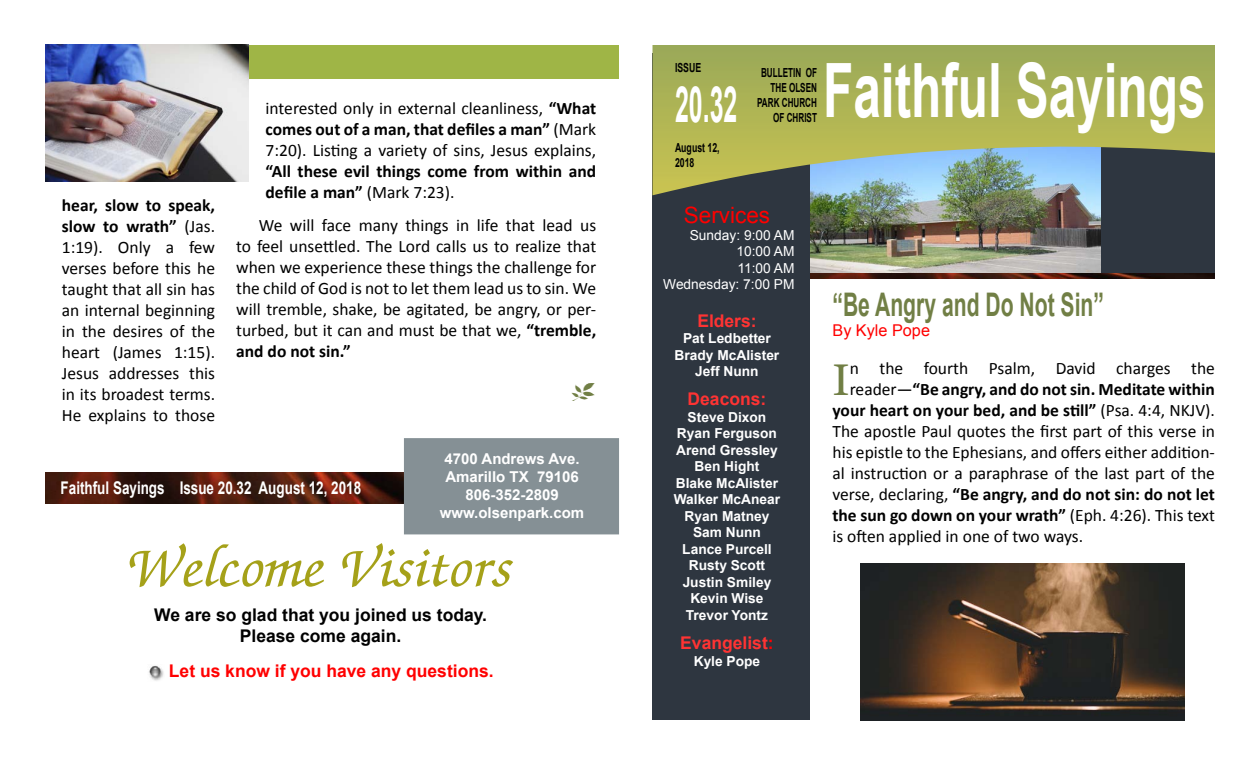
<style>
.page{position:relative;width:1260px;height:765px;background:#fff}
.page>*{position:absolute;margin:0;border:0;box-sizing:border-box;transform-origin:0 0}
.t1{font:700 75px "Arial";color:#fff;scale:.66 1}
.t2{font:italic 500 62.5px "Zapf Chancery";color:#a5a119}
.t3{font:700 50px "Arial";color:#fff;scale:.5 1}
.t4{font:44.38px "Georgia";color:#717f45}
.t5{font:700 32.5px "Arial";color:#717f45;scale:.65 1}
.t6{font:22.5px "Arial";color:#f00}
.t7{font:17.5px/21px "Calibri";color:#000;text-align:justify}
.t8{font:700 17.5px/21px "Calibri";color:#000}
.t9{font:700 17.5px/21px "Arial";color:#000;text-align:center}
.t10{font:700 17.5px "Arial";color:#fff;scale:.77 1}
.t11{font:700 17.5px "Arial";color:#f00}
.t12{font:700 17.5px "Arial";color:#f33}
.t13{font:16.25px "Arial";color:#f00}
.t14{font:700 15px/18px "Arial";color:#fff;text-align:center}
.t15{font:700 13.75px/16.5px "Arial";color:#fff;text-align:center}
.t16{font:13.75px/16.5px "Arial";color:#fff;text-align:right}
.t17{font:700 12.5px/15px "Arial";color:#000;text-align:right;scale:.65 1}
.t18{font:700 12.5px/15px "Arial";color:#000;scale:.7 1}
.s1{font-weight:700}
.s2{font-weight:400}
.s3{color:#f00}
</style>
<div class="page">
<img style="left:810px;top:195px;width:292px;height:79px">
<div style="left:1102px;top:45px;width:113px;height:229px;background:#2e3640"></div>
<div style="left:652px;top:54px;width:158px;height:666px;background:#2e3640"></div>
<svg style="left:652px;top:45px;width:563px;height:150px;background:#9ba866"></svg>
<img style="left:45px;top:472px;width:359px;height:32px">
<div style="left:404px;top:438px;width:215px;height:96px;background:#859095;border:2px solid #859095"></div>
<div style="left:45px;top:45px;width:573px;height:34px;background:#9fb546"></div>
<img style="left:810px;top:274px;width:405px;height:4px">
<img style="left:149px;top:665px;width:15px;height:16px">
<img style="left:45px;top:45px;width:204px;height:136px">
<img style="left:861px;top:564px;width:324px;height:156px">
<p class="t7" style="left:62px;top:194px;width:155px"><span class="s1">hear, slow to speak, slow to wrath”</span> (Jas.<br>1:19). Only a few verses before this he taught that all sin has an internal beginning in the desires of the heart (James 1:15).<br>Jesus addresses this in its broadest terms.<br>He explains to those</p>
<p class="t7" style="left:266px;top:97px;width:332px">interested only in external cleanliness, <span class="s1">“What comes out of a man, that defiles a man”</span> (Mark 7:20). Listing a variety of sins, Jesus explains,</p>
<p class="t8" style="left:266px;top:160px;width:332px">“All these evil things come from within and defile a man” <span class="s2">(Mark 7:23).</span></p>
<p class="t7" style="left:236px;top:213px;width:362px;text-indent:23px">We will face many things in life that lead us to feel unsettled. The Lord calls us to realize that when we experience these things the challenge for the child of God is not to let them lead us to sin. We will tremble, shake, be agitated, be angry, or per&shy;turbed, but it can and must be that we, <span class="s1">“tremble, and do not sin.”</span></p>
<p class="t10" style="left:61px;top:476px;width:392px">Faithful Sayings Issue 20.32 August 12, 2018</p>
<p class="t14" style="left:440px;top:450px;width:146px">4700 Andrews Ave.<br>Amarillo TX 79106<br>806-352-2809 www.olsenpark.com</p>
<h2 class="t2" style="left:128px;top:536px;width:386px">Welcome Visitors</h2>
<p class="t9" style="left:154px;top:605px;width:334px">We are so glad that you joined us today.<br>Please come again.</p>
<p class="t11" style="left:169px;top:659px;width:326px">Let us know if you have any questions.</p>
<p class="t18" style="left:675px;top:61px;width:39px">ISSUE</p>
<h3 class="t3" style="left:675px;top:72px;width:127px">20.32</h3>
<p class="t18" style="left:675px;top:141px;width:65px">August 12,<br>2018</p>
<p class="t17" style="left:757px;top:66px;width:94px">BULLETIN OF<br>THE OLSEN<br>PARK CHURCH<br>OF CHRIST</p>
<h1 class="t1" style="left:823px;top:41px;width:581px">Faithful Sayings</h1>
<p class="t6" style="left:684px;top:200px;width:88px">Services</p>
<p class="t16" style="left:663px;top:227px;width:133px">Sunday: 9:00 AM<br>10:00 AM<br>11:00 AM<br>Wednesday: 7:00 PM</p>
<p class="t12" style="left:697px;top:309px;width:61px">Elders:</p>
<p class="t15" style="left:675px;top:331px;width:106px">Pat Ledbetter<br>Brady McAlister<br>Jeff Nunn</p>
<p class="t12" style="left:688px;top:388px;width:80px">Deacons:</p>
<p class="t15" style="left:674px;top:409px;width:108px">Steve Dixon<br>Ryan Ferguson<br>Arend Gressley<br>Ben Hight<br>Blake McAlister<br>Walker McAnear<br>Ryan Matney<br>Sam Nunn<br>Lance Purcell<br>Rusty Scott<br>Justin Smiley<br>Kevin Wise<br>Trevor Yontz</p>
<p class="t12" style="left:680px;top:631px;width:95px">Evangelist<span class="s3">:</span></p>
<p class="t15" style="left:694px;top:653px;width:68px">Kyle Pope</p>
<h3 class="t5" style="left:832px;top:283px;width:419px">“Be Angry and Do Not Sin”</h3>
<p class="t13" style="left:832px;top:319px;width:99px">By Kyle Pope</p>
<h3 class="t4" style="left:832px;top:352px;width:19px">I</h3>
<p class="t7" style="left:850px;top:356px;width:367px">n the fourth Psalm, David charges the</p>
<p class="t8" style="left:850px;top:377px;width:367px"><span class="s2">reader—</span>“Be angry, and do not sin. Meditate within</p>
<p class="t8" style="left:833px;top:398px;width:384px">your heart on your bed, and be still” <span class="s2">(Psa. 4:4, NKJV).</span></p>
<p class="t7" style="left:833px;top:419px;width:384px">The apostle Paul quotes the first part of this verse in</p>
<p class="t7" style="left:833px;top:440px;width:384px">his epistle to the Ephesians, and offers either addition-</p>
<p class="t7" style="left:833px;top:461px;width:384px">al instruction or a paraphrase of the last part of the</p>
<p class="t8" style="left:833px;top:482px;width:384px"><span class="s2">verse, declaring,</span> “Be angry, and do not sin: do not let</p>
<p class="t8" style="left:833px;top:503px;width:384px">the sun go down on your wrath” <span class="s2">(Eph. 4:26). This text</span></p>
<p class="t7" style="left:833px;top:524px;width:252px">is often applied in one of two ways.</p>
</div>
